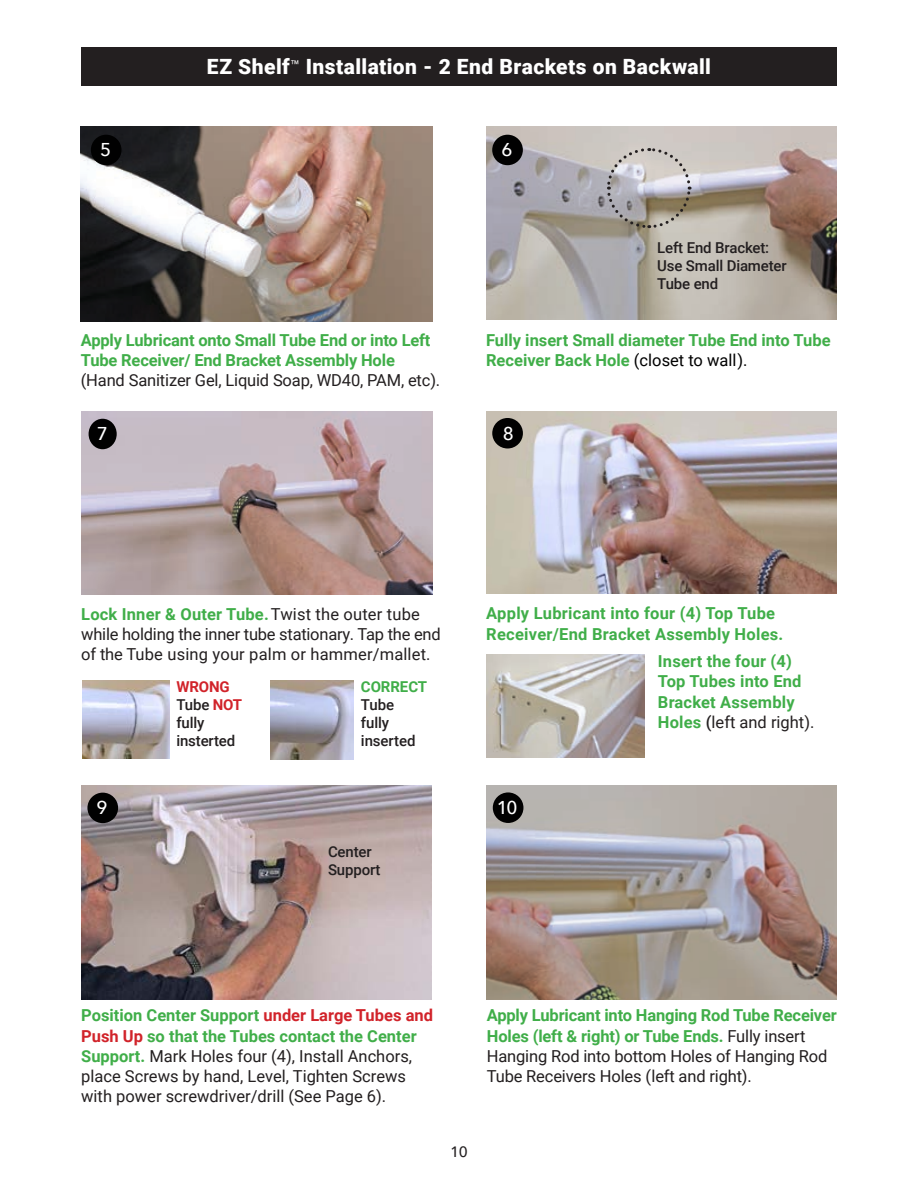
<style>
.page{position:relative;width:918px;height:1188px;background:#fff}
.page>*{position:absolute;margin:0;border:0;box-sizing:border-box;transform-origin:0 0}
.t1{font:900 21px "Roboto";letter-spacing:.02em;color:#fff}
.t2{font:500 18.6px "Avenir Next";color:#fff}
.t3{font:700 16.5px/20.2px "Roboto";color:#40ae49}
.t4{font:16.5px/20.2px "Roboto";letter-spacing:-.01em;color:#231f20}
.t5{font:16.5px "Roboto";letter-spacing:.01em;color:#231f20}
.t6{font:500 15px "Roboto";letter-spacing:-.01em;color:#231f20}
.t7{font:700 15px "Roboto";letter-spacing:-.005em;color:#40ae49}
.t8{font:700 15px "Roboto";letter-spacing:-.01em;color:#d1232a}
.t9{font:500 15px "Avenir";color:#231f20}
.s1{font-weight:400;font-size:15px}
.s2{font-weight:400;color:#010101}
.s3{font-weight:400;color:#231f20}
.s4{font-weight:700;color:#d1232a}
.s5{font-weight:500;color:#231f20}
.s6{font-weight:700;color:#40ae49}
</style>
<div class="page">
<div style="left:81px;top:48px;width:756px;height:38px;background:#231f20"></div>
<img style="left:81px;top:127px;width:351px;height:195px">
<img style="left:486px;top:126px;width:351px;height:194px">
<div style="left:91px;top:135px;width:31px;height:30px;background:#010101;border-radius:50%"></div>
<svg style="left:605px;top:146px;width:87px;height:84px;background:#b5b0ad"></svg>
<img style="left:83px;top:681px;width:87px;height:78px">
<img style="left:270px;top:681px;width:84px;height:78px">
<img style="left:81px;top:411px;width:351px;height:183px">
<div style="left:89px;top:419px;width:28px;height:30px;background:#010101;border-radius:50%"></div>
<img style="left:486px;top:411px;width:351px;height:183px">
<div style="left:492px;top:418px;width:31px;height:30px;background:#010101;border-radius:50%"></div>
<img style="left:486px;top:786px;width:351px;height:213px">
<div style="left:493px;top:792px;width:30px;height:31px;background:#010101;border-radius:50%"></div>
<div style="left:492px;top:135px;width:31px;height:30px;background:#010101;border-radius:50%"></div>
<img style="left:486px;top:655px;width:158px;height:103px">
<img style="left:82px;top:786px;width:350px;height:213px">
<div style="left:87px;top:793px;width:31px;height:30px;background:#010101;border-radius:50%"></div>
<p class="t2" style="left:100px;top:134px;width:13px">5</p>
<p class="t1" style="left:207px;top:52px;width:506px">EZ Shelf<span class="s1">™</span> Installation - 2 End Brackets on Backwall</p>
<p class="t2" style="left:502px;top:134px;width:13px">6</p>
<p class="t6" style="left:657px;top:237px;width:113px">Left End Bracket:</p>
<p class="t6" style="left:657px;top:255px;width:131px">Use Small Diameter</p>
<p class="t6" style="left:657px;top:273px;width:63px">Tube end</p>
<p class="t3" style="left:81px;top:329px;width:351px">Apply Lubricant onto Small Tube End or into Left<br>Tube Receiver/ End Bracket Assembly Hole</p>
<p class="t4" style="left:81px;top:370px;width:361px">(Hand Sanitizer Gel, Liquid Soap, WD40, PAM, etc).</p>
<p class="t3" style="left:486px;top:329px;width:346px">Fully insert Small diameter Tube End into Tube<br>Receiver Back Hole <span class="s2">(closet to wall).</span></p>
<p class="t2" style="left:97px;top:417px;width:13px">8</p>
<p class="t2" style="left:503px;top:417px;width:13px">8</p>
<p class="t2" style="left:97px;top:418px;width:13px">7</p>
<p class="t3" style="left:81px;top:603px;width:340px">Lock Inner &amp; Outer Tube.<span class="s3">Twist the outer tube</span></p>
<p class="t4" style="left:81px;top:624px;width:361px">while holding the inner tube stationary. Tap the end</p>
<p class="t5" style="left:81px;top:643px;width:351px">of the Tube using your palm or hammer/mallet.</p>
<p class="t2" style="left:96px;top:792px;width:13px">9</p>
<p class="t8" style="left:176px;top:676px;width:55px">WRONG</p>
<p class="t6" style="left:176px;top:694px;width:67px">Tube <span class="s4">NOT</span></p>
<p class="t6" style="left:176px;top:712px;width:30px">fully</p>
<p class="t6" style="left:176px;top:730px;width:60px">insterted</p>
<p class="t7" style="left:361px;top:676px;width:68px">CORRECT</p>
<p class="t6" style="left:361px;top:694px;width:35px">Tube</p>
<p class="t6" style="left:361px;top:712px;width:30px">fully</p>
<p class="t6" style="left:361px;top:730px;width:56px">inserted</p>
<p class="t6" style="left:328px;top:841px;width:45px">Center</p>
<p class="t6" style="left:328px;top:859px;width:54px">Support</p>
<p class="t3" style="left:486px;top:603px;width:290px">Apply Lubricant into four (4) Top Tube</p>
<p class="t3" style="left:486px;top:623px;width:299px">Receiver/End Bracket Assembly Holes.</p>
<p class="t2" style="left:497px;top:792px;width:22px">10</p>
<p class="t3" style="left:658px;top:651px;width:158px">Insert the four (4)<br>Top Tubes into End<br>Bracket Assembly<br>Holes <span class="s5">(</span><span class="s3">left and right).</span></p>
<p class="t4" style="left:81px;top:1005px;width:353px"><span class="s6">Position Center Support</span> <span class="s4">under Large Tubes and Push Up</span> <span class="s6">so that the Tubes contact the Center Support.</span> Mark Holes four (4), Install Anchors, place Screws by hand, Level, Tighten Screws with power screwdriver/drill (See Page 6).</p>
<p class="t9" style="left:451px;top:1139px;width:18px">10</p>
<p class="t3" style="left:487px;top:1005px;width:351px">Apply Lubricant into Hanging Rod Tube Receiver<br>Holes (left &amp; right) or Tube Ends. <span class="s3">Fully insert</span></p>
<p class="t4" style="left:487px;top:1045px;width:342px">Hanging Rod into bottom Holes of Hanging Rod<br>Tube Receivers Holes (left and right).</p>
</div>
